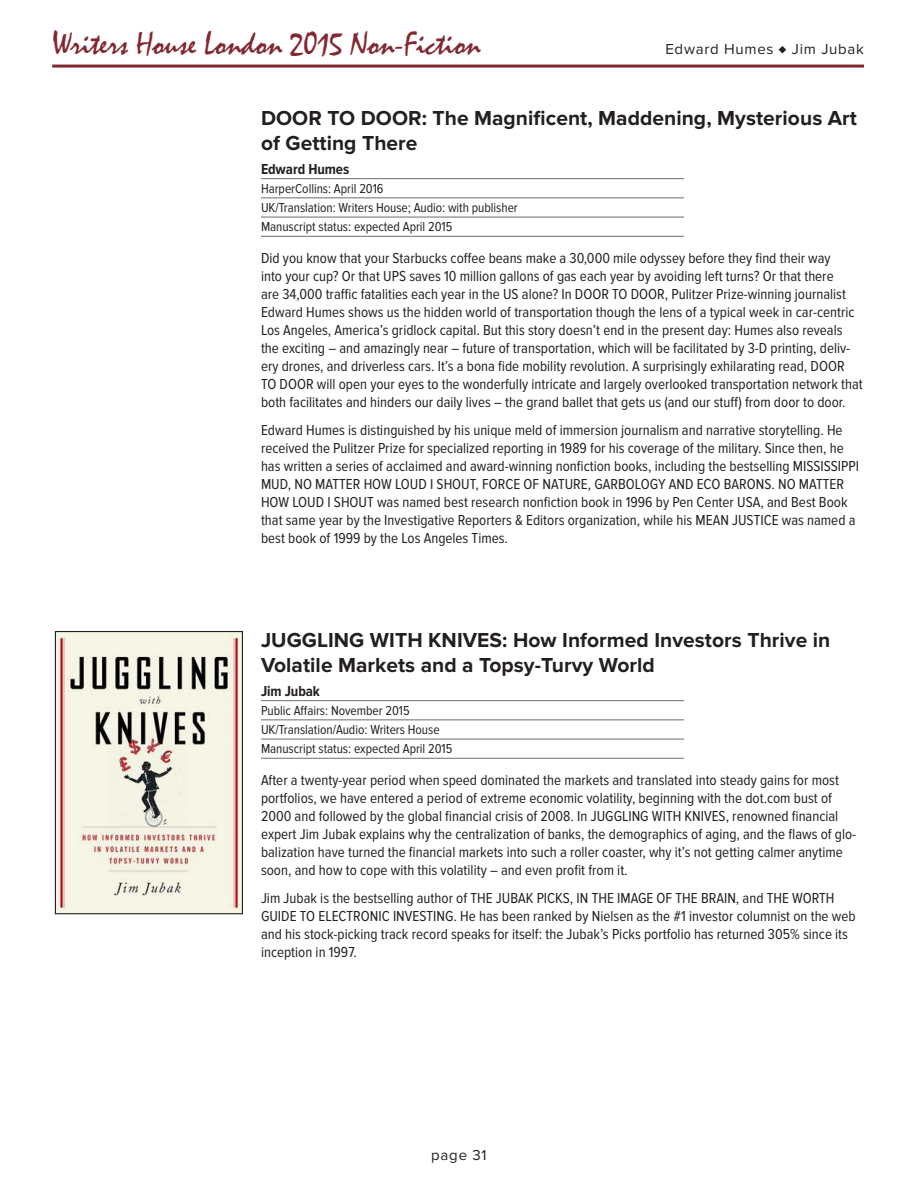
<style>
.page{position:relative;width:918px;height:1188px;background:#fff}
.page>*{position:absolute;margin:0;border:0;box-sizing:border-box;transform-origin:0 0}
.t1{font:33px "Mistral";letter-spacing:-.005em;color:#832730}
.t2{font:700 21px/25.2px "Proxima Nova";letter-spacing:.005em;color:#231f20}
.Normal_extra_space{font:15px/18px "Proxima Nova Cond";color:#231f20}
.t3{font:15px "Proxima Nova";letter-spacing:.05em;color:#231f20}
.rights{font:700 15px "Proxima Nova Cond";letter-spacing:-.005em;color:#231f20}
.rights-2{font:13.5px "Proxima Nova Cond";letter-spacing:-.005em;color:#231f20}
</style>
<div class="page">
<hr style="left:52px;top:65px;width:812px;height:3px;background:#832730">
<hr style="left:261px;top:178px;width:423px;height:1px;background:#6c6d70">
<hr style="left:261px;top:197px;width:423px;height:1px;background:#6c6d70">
<hr style="left:261px;top:217px;width:423px;height:1px;background:#6c6d70">
<hr style="left:261px;top:236px;width:423px;height:1px;background:#6c6d70">
<hr style="left:261px;top:700px;width:423px;height:1px;background:#6c6d70">
<hr style="left:261px;top:719px;width:423px;height:1px;background:#6c6d70">
<hr style="left:261px;top:739px;width:423px;height:1px;background:#6c6d70">
<hr style="left:261px;top:758px;width:423px;height:1px;background:#6c6d70">
<img style="left:57px;top:633px;width:184px;height:279px">
<div style="left:55px;top:631px;width:188px;height:283px;border:1px solid #231f20"></div>
<p class="t1" style="left:52px;top:24px;width:430px">Writers House London 2015 Non-Fiction</p>
<p class="t3" style="left:665px;top:40px;width:200px">Edward Humes ♦ Jim Jubak</p>
<p class="t2" style="left:261px;top:105px;width:598px">DOOR TO DOOR: The Magnificent, Maddening, Mysterious Art of Getting There</p>
<p class="rights" style="left:261px;top:160px;width:90px">Edward Humes</p>
<p class="rights-2" style="left:261px;top:181px;width:124px">HarperCollins: April 2016</p>
<p class="rights-2" style="left:261px;top:200px;width:258px">UK/Translation: Writers House; Audio: with publisher</p>
<p class="rights-2" style="left:261px;top:219px;width:193px">Manuscript status: expected April 2015</p>
<p class="Normal_extra_space" style="left:261px;top:249px;width:603px">Did you know that your Starbucks coffee beans make a 30,000 mile odyssey before they find their way<br>into your cup? Or that UPS saves 10 million gallons of gas each year by avoiding left turns? Or that there<br>are 34,000 traffic fatalities each year in the US alone? In DOOR TO DOOR, Pulitzer Prize-winning journalist Edward Humes shows us the hidden world of transportation though the lens of a typical week in car-centric Los Angeles, America’s gridlock capital. But this story doesn’t end in the present day: Humes also reveals the exciting – and amazingly near – future of transportation, which will be facilitated by 3-D printing, deliv&shy;ery drones, and driverless cars. It’s a bona fide mobility revolution. A surprisingly exhilarating read, DOOR TO DOOR will open your eyes to the wonderfully intricate and largely overlooked transportation network that both facilitates and hinders our daily lives – the grand ballet that gets us (and our stuff) from door to door.</p>
<p class="Normal_extra_space" style="left:261px;top:422px;width:600px">Edward Humes is distinguished by his unique meld of immersion journalism and narrative storytelling. He received the Pulitzer Prize for specialized reporting in 1989 for his coverage of the military. Since then, he has written a series of acclaimed and award-winning nonfiction books, including the bestselling MISSISSIPPI MUD, NO MATTER HOW LOUD I SHOUT, FORCE OF NATURE, GARBOLOGY AND ECO BARONS. NO MATTER HOW LOUD I SHOUT was named best research nonfiction book in 1996 by Pen Center USA, and Best Book that same year by the Investigative Reporters &amp; Editors organization, while his MEAN JUSTICE was named a best book of 1999 by the Los Angeles Times.</p>
<p class="t2" style="left:261px;top:627px;width:571px">JUGGLING WITH KNIVES: How Informed Investors Thrive in<br>Volatile Markets and a Topsy-Turvy World</p>
<p class="rights" style="left:261px;top:682px;width:61px">Jim Jubak</p>
<p class="rights-2" style="left:261px;top:703px;width:150px">Public Affairs: November 2015</p>
<p class="rights-2" style="left:261px;top:722px;width:180px">UK/Translation/Audio: Writers House</p>
<p class="rights-2" style="left:261px;top:741px;width:193px">Manuscript status: expected April 2015</p>
<p class="Normal_extra_space" style="left:261px;top:771px;width:597px">After a twenty-year period when speed dominated the markets and translated into steady gains for most portfolios, we have entered a period of extreme economic volatility, beginning with the dot.com bust of 2000 and followed by the global financial crisis of 2008. In JUGGLING WITH KNIVES, renowned financial expert Jim Jubak explains why the centralization of banks, the demographics of aging, and the flaws of glo&shy;balization have turned the financial markets into such a roller coaster, why it’s not getting calmer anytime soon, and how to cope with this volatility – and even profit from it.</p>
<p class="Normal_extra_space" style="left:261px;top:890px;width:596px">Jim Jubak is the bestselling author of THE JUBAK PICKS, IN THE IMAGE OF THE BRAIN, and THE WORTH GUIDE TO ELECTRONIC INVESTING. He has been ranked by Nielsen as the #1 investor columnist on the web and his stock-picking track record speaks for itself: the Jubak’s Picks portfolio has returned 305% since its inception in 1997.</p>
<p class="t3" style="left:431px;top:1147px;width:57px">page 31</p>
</div>
